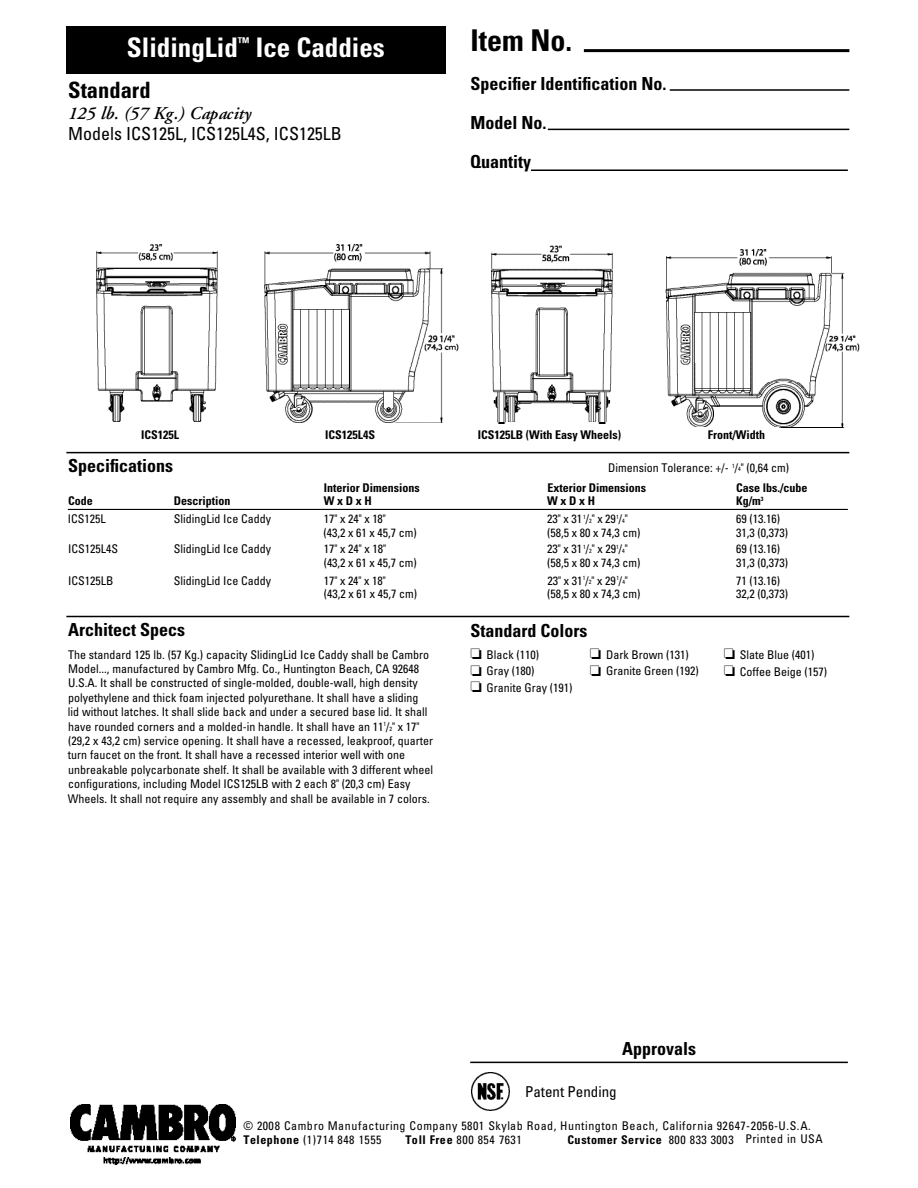
<style>
.page{position:relative;width:918px;height:1188px;background:#fff}
.page>*{position:absolute;margin:0;border:0;box-sizing:border-box;transform-origin:0 0}
.t1{font:700 condensed 30px "Univers";color:#000}
.t2{font:700 condensed 27px "Univers";color:#fff}
.t3{font:700 condensed 22.5px "Univers";color:#000}
.t4{font:700 condensed 18px/39px "Univers";color:#000}
.t5{font:condensed 18px "Univers";color:#000}
.t6{font:italic 600 18px "Adobe Garamond";color:#000}
.t7{font:condensed 15px "Univers";color:#000}
.t8{font:condensed 12px/14.4px "Univers";color:#000}
.t9{font:condensed 12px/14.7px "Univers";letter-spacing:.03em;color:#000}
.t10{font:700 condensed 12px "Univers";color:#000}
.t11{font:condensed 12px "Univers";letter-spacing:.06em;color:#000}
.s1{font-size:6px}
.s2{font-weight:700}
</style>
<div class="page">
<img style="left:70px;top:1104px;width:166px;height:60px">
<hr style="left:584px;top:49px;width:265px;height:3px;background:#000">
<hr style="left:670px;top:89px;width:179px;height:2px;background:#000">
<hr style="left:548px;top:129px;width:301px;height:1px;background:#000">
<hr style="left:531px;top:170px;width:317px;height:1px;background:#000">
<div style="left:66px;top:26px;width:380px;height:48px;background:#000"></div>
<img style="left:97px;top:244px;width:121px;height:21px">
<img style="left:97px;top:265px;width:121px;height:157px">
<img style="left:264px;top:245px;width:167px;height:21px">
<img style="left:264px;top:266px;width:195px;height:157px">
<img style="left:491px;top:245px;width:122px;height:22px">
<img style="left:491px;top:267px;width:122px;height:157px">
<hr style="left:68px;top:509px;width:780px;height:1px;background:#000">
<img style="left:666px;top:250px;width:166px;height:22px">
<img style="left:665px;top:272px;width:195px;height:156px">
<hr style="left:66px;top:452px;width:783px;height:1px;background:#000">
<hr style="left:66px;top:616px;width:783px;height:1px;background:#000">
<img style="left:471px;top:1073px;width:38px;height:38px">
<hr style="left:470px;top:1062px;width:378px;height:1px;background:#000">
<h2 class="t2" style="left:127px;top:30px;width:259px">SlidingLid<sup>™</sup> Ice Caddies</h2>
<h3 class="t3" style="left:68px;top:76px;width:84px">Standard</h3>
<h3 class="t6" style="left:68px;top:103px;width:185px">125 lb. (57 Kg.) Capacity</h3>
<h3 class="t5" style="left:68px;top:122px;width:275px">Models ICS125L, ICS125L4S, ICS125LB</h3>
<h1 class="t1" style="left:470px;top:22px;width:103px">Item No.</h1>
<h3 class="t4" style="left:470px;top:64px;width:198px">Specifier Identification No.<br>Model No.<br>Quantity</h3>
<p class="t10" style="left:141px;top:427px;width:39px">ICS125L</p>
<p class="t10" style="left:325px;top:427px;width:51px">ICS125L4S</p>
<p class="t10" style="left:478px;top:427px;width:145px">ICS125LB (With Easy Wheels)</p>
<p class="t10" style="left:708px;top:427px;width:59px">Front/Width</p>
<h3 class="t4" style="left:68px;top:446px;width:107px">Specifications</h3>
<p class="t8" style="left:608px;top:460px;width:183px">Dimension Tolerance: +/- <sup>1</sup>/<span class="s1">4</span>" (0,64 cm)</p>
<p class="t10" style="left:324px;top:480px;width:97px">Interior Dimensions</p>
<p class="t10" style="left:547px;top:480px;width:100px">Exterior Dimensions</p>
<p class="t10" style="left:736px;top:480px;width:73px">Case lbs./cube</p>
<p class="t10" style="left:68px;top:493px;width:26px">Code</p>
<p class="t10" style="left:174px;top:493px;width:58px">Description</p>
<p class="t10" style="left:324px;top:493px;width:49px">W x D x H</p>
<p class="t10" style="left:547px;top:493px;width:49px">W x D x H</p>
<p class="t10" style="left:736px;top:493px;width:29px">Kg/m<sup>3</sup></p>
<p class="t8" style="left:68px;top:511px;width:39px">ICS125L</p>
<p class="t8" style="left:174px;top:511px;width:99px">SlidingLid Ice Caddy</p>
<p class="t8" style="left:324px;top:511px;width:64px">17" x 24" x 18"</p>
<p class="t8" style="left:547px;top:511px;width:82px">23" x 31<sup>1</sup>/<span class="s1">2</span>" x 29<sup>1</sup>/<span class="s1">4</span>"</p>
<p class="t8" style="left:736px;top:511px;width:45px">69 (13.16)</p>
<p class="t8" style="left:324px;top:525px;width:95px">(43,2 x 61 x 45,7 cm)</p>
<p class="t8" style="left:547px;top:525px;width:95px">(58,5 x 80 x 74,3 cm)</p>
<p class="t8" style="left:736px;top:525px;width:53px">31,3 (0,373)</p>
<p class="t8" style="left:68px;top:541px;width:51px">ICS125L4S</p>
<p class="t8" style="left:174px;top:541px;width:99px">SlidingLid Ice Caddy</p>
<p class="t8" style="left:324px;top:541px;width:64px">17" x 24" x 18"</p>
<p class="t8" style="left:547px;top:541px;width:82px">23" x 31<sup>1</sup>/<span class="s1">2</span>" x 29<sup>1</sup>/<span class="s1">4</span>"</p>
<p class="t8" style="left:736px;top:541px;width:45px">69 (13.16)</p>
<p class="t8" style="left:324px;top:555px;width:95px">(43,2 x 61 x 45,7 cm)</p>
<p class="t8" style="left:547px;top:555px;width:95px">(58,5 x 80 x 74,3 cm)</p>
<p class="t8" style="left:736px;top:555px;width:53px">31,3 (0,373)</p>
<p class="t8" style="left:68px;top:573px;width:47px">ICS125LB</p>
<p class="t8" style="left:174px;top:573px;width:99px">SlidingLid Ice Caddy</p>
<p class="t8" style="left:324px;top:573px;width:64px">17" x 24" x 18"</p>
<p class="t8" style="left:548px;top:573px;width:82px">23" x 31<sup>1</sup>/<span class="s1">2</span>" x 29<sup>1</sup>/<span class="s1">4</span>"</p>
<p class="t8" style="left:736px;top:573px;width:45px">71 (13.16)</p>
<p class="t8" style="left:324px;top:586px;width:95px">(43,2 x 61 x 45,7 cm)</p>
<p class="t8" style="left:547px;top:586px;width:95px">(58,5 x 80 x 74,3 cm)</p>
<p class="t8" style="left:736px;top:586px;width:53px">32,2 (0,373)</p>
<h3 class="t4" style="left:68px;top:610px;width:118px">Architect Specs</h3>
<h3 class="t4" style="left:471px;top:611px;width:118px">Standard Colors</h3>
<p class="t8" style="left:68px;top:647px;width:367px">The standard 125 lb. (57 Kg.) capacity SlidingLid Ice Caddy shall be Cambro Model..., manufactured by Cambro Mfg. Co., Huntington Beach, CA 92648<br>U.S.A. It shall be constructed of single-molded, double-wall, high density polyethylene and thick foam injected polyurethane. It shall have a sliding<br>lid without latches. It shall slide back and under a secured base lid. It shall have rounded corners and a molded-in handle. It shall have an 11<sup>1</sup>/<span class="s1">2</span>" x 17" (29,2 x 43,2 cm) service opening. It shall have a recessed, leakproof, quarter turn faucet on the front. It shall have a recessed interior well with one unbreakable polycarbonate shelf. It shall be available with 3 different wheel configurations, including Model ICS125LB with 2 each 8" (20,3 cm) Easy Wheels. It shall not require any assembly and shall be available in 7 colors.</p>
<p class="t8" style="left:470px;top:648px;width:70px">❏ Black (110)</p>
<p class="t8" style="left:724px;top:648px;width:92px">❏ Slate Blue (401)</p>
<p class="t8" style="left:606px;top:647px;width:84px">Dark Brown (131)</p>
<p class="t8" style="left:487px;top:662px;width:88px;line-height:16.5px">Gray (180)<br>Granite Gray (191)</p>
<p class="t8" style="left:606px;top:663px;width:94px">Granite Green (192)</p>
<p class="t8" style="left:724px;top:664px;width:105px">❏ Coffee Beige (157)</p>
<h3 class="t4" style="left:622px;top:1029px;width:75px">Approvals</h3>
<p class="t7" style="left:525px;top:1082px;width:93px">Patent Pending</p>
<p class="t9" style="left:243px;top:1118px;width:569px">© 2008 Cambro Manufacturing Company 5801 Skylab Road, Huntington Beach, California 92647-2056-U.S.A.<br><span class="s2">Telephone</span> (1)714 848 1555</p>
<p class="t11" style="left:406px;top:1132px;width:118px"><span class="s2">Toll Free</span> 800 854 7631</p>
<p class="t9" style="left:568px;top:1132px;width:257px"><span class="s2">Customer Service</span> 800 833 3003 Printed in USA</p>
</div>
